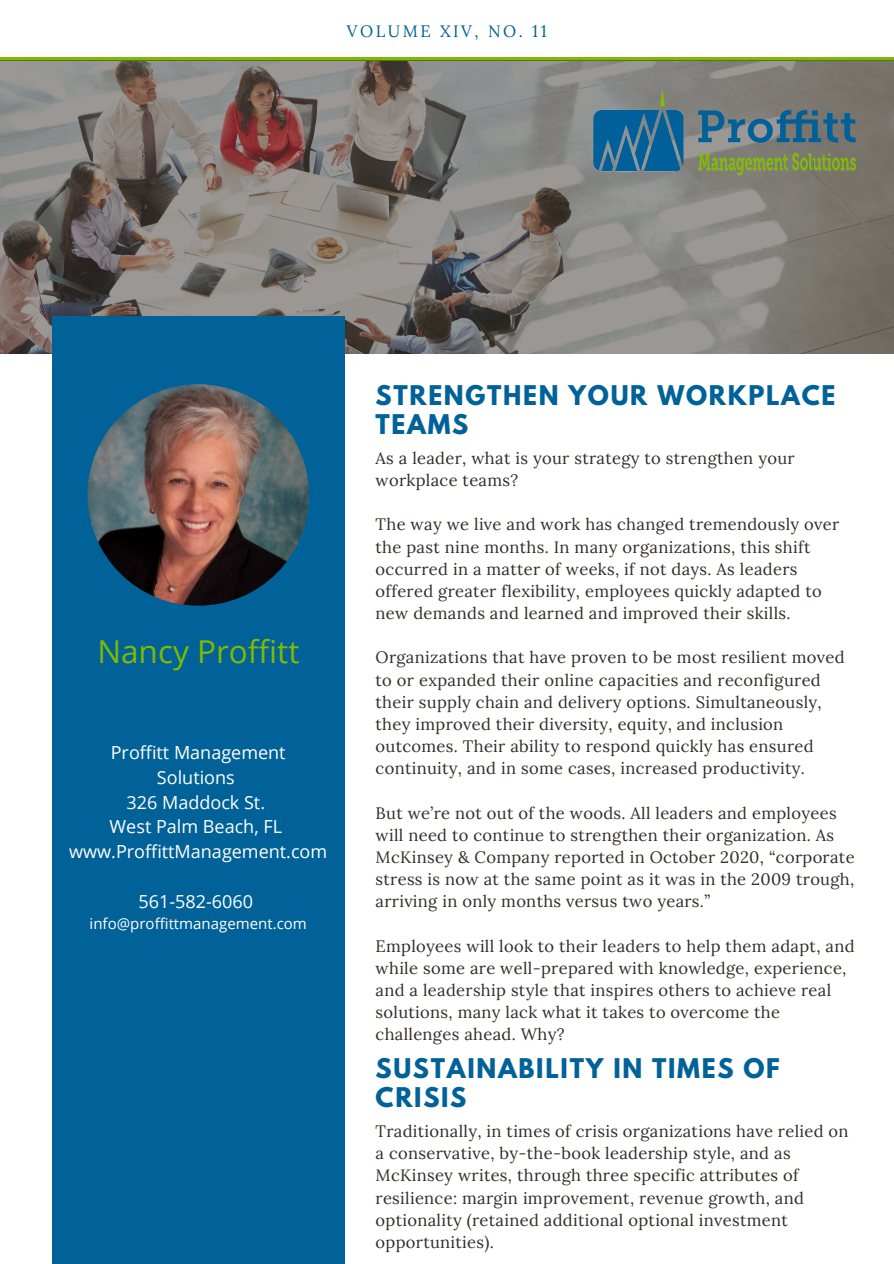
<style>
.page{position:relative;width:894px;height:1264px;background:#fff}
.page>*{position:absolute;margin:0;border:0;box-sizing:border-box;transform-origin:0 0}
.t1{font:31.5px "Open Sans";color:#7fba00}
.t2{font:700 24px/29.2px "League Spartan";letter-spacing:.07em;color:#006298}
.t3{font:18px/24.8px "Open Sans";color:#fff;text-align:center}
.t4{font:16.5px/22.2px "Lora";letter-spacing:.02em;color:#342d27}
.t5{font:16.5px "Lora";letter-spacing:.15em;color:#006298}
.t6{font:15px "Open Sans";color:#fff}
</style>
<div class="page">
<svg style="left:0;top:57px;width:893px;height:4px;background:#75a804"></svg>
<svg style="left:0;top:61px;width:893px;height:293px;background:#817c78"></svg>
<div style="left:52px;top:316px;width:293px;height:947px;background:#006298"></div>
<img style="left:584px;top:89px;width:271px;height:92px">
<img style="left:88px;top:384px;width:221px;height:221px;border-radius:50%">
<p class="t5" style="left:347px;top:21px;width:201px">VOLUME XIV, NO. 11</p>
<h1 class="t1" style="left:97px;top:629px;width:204px">Nancy Proffitt</h1>
<p class="t3" style="left:69px;top:739px;width:259px">Proffitt Management<br>Solutions<br>326 Maddock St.<br>West Palm Beach, FL www.ProffittManagement.com</p>
<p class="t3" style="left:138px;top:888px;width:116px">561-582-6060</p>
<p class="t6" style="left:90px;top:913px;width:219px">info@proffittmanagement.com</p>
<h2 class="t2" style="left:375px;top:383px;width:461px">STRENGTHEN YOUR WORKPLACE<br>TEAMS</h2>
<p class="t4" style="left:375px;top:447px;width:420px">As a leader, what is your strategy to strengthen your workplace teams?</p>
<p class="t4" style="left:375px;top:513px;width:465px">The way we live and work has changed tremendously over the past nine months. In many organizations, this shift occurred in a matter of weeks, if not days. As leaders offered greater flexibility, employees quickly adapted to new demands and learned and improved their skills.</p>
<p class="t4" style="left:375px;top:646px;width:470px">Organizations that have proven to be most resilient moved to or expanded their online capacities and reconfigured their supply chain and delivery options. Simultaneously, they improved their diversity, equity, and inclusion outcomes. Their ability to respond quickly has ensured continuity, and in some cases, increased productivity.</p>
<p class="t4" style="left:375px;top:801px;width:480px">But we’re not out of the woods. All leaders and employees will need to continue to strengthen their organization. As McKinsey &amp; Company reported in October 2020, “corporate stress is now at the same point as it was in the 2009 trough, arriving in only months versus two years.”</p>
<p class="t4" style="left:375px;top:934px;width:480px">Employees will look to their leaders to help them adapt, and while some are well-prepared with knowledge, experience, and a leadership style that inspires others to achieve real solutions, many lack what it takes to overcome the challenges ahead. Why?</p>
<h2 class="t2" style="left:375px;top:1057px;width:405px">SUSTAINABILITY IN TIMES OF<br>CRISIS</h2>
<p class="t4" style="left:375px;top:1119px;width:474px">Traditionally, in times of crisis organizations have relied on a conservative, by-the-book leadership style, and as McKinsey writes, through three specific attributes of resilience: margin improvement, revenue growth, and optionality (retained additional optional investment opportunities).</p>
</div>
